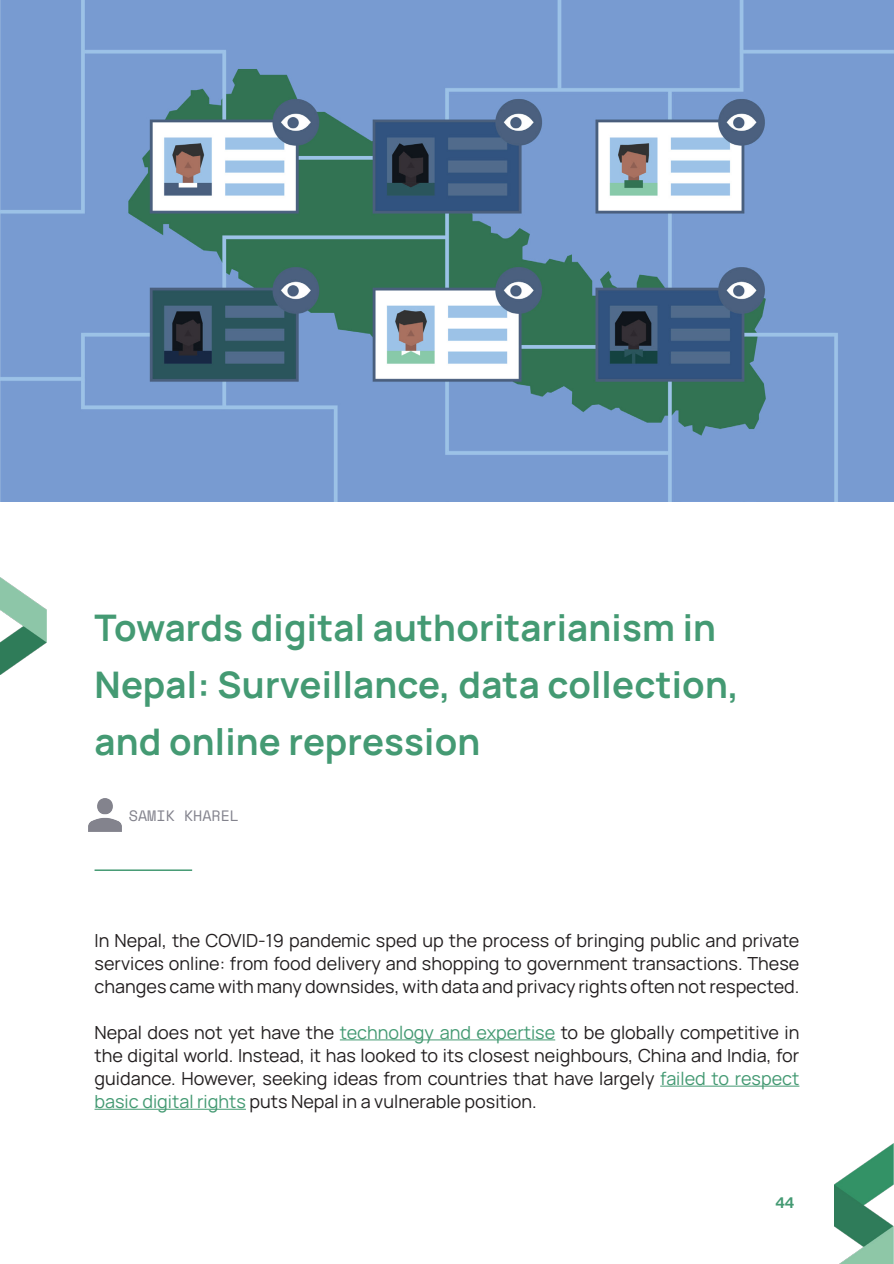
<style>
.page{position:relative;width:894px;height:1264px;background:#fff}
.page>*{position:absolute;margin:0;border:0;box-sizing:border-box;transform-origin:0 0}
.t1{font:700 36.6px/57px "Manrope";letter-spacing:.005em;color:#449a73}
.Body{font:18px/23.1px "Manrope";color:#231f20;text-align:justify}
.t2{font:15px "Space Mono";color:#83838d}
.t3{font:700 15px "Helvetica Now Display";color:#449a73}
.s1{color:#449a73}
</style>
<div class="page">
<img style="left:0;top:577px;width:47px;height:97px">
<img style="left:0;top:0;width:894px;height:501px">
<hr style="left:340px;top:1039px;width:215px;height:1px;background:#449a73">
<hr style="left:660px;top:1085px;width:139px;height:1px;background:#449a73">
<hr style="left:94px;top:1108px;width:152px;height:1px;background:#449a73">
<hr style="left:94px;top:869px;width:98px;height:1px;background:#449a73">
<img style="left:834px;top:1143px;width:60px;height:120px">
<img style="left:89px;top:798px;width:32px;height:33px">
<p class="t1" style="left:94px;top:597px;width:646px">Towards digital authoritarianism in<br>Nepal: Surveillance, data collection, and online repression</p>
<p class="t2" style="left:129px;top:804px;width:112px">SAMIK KHAREL</p>
<p class="Body" style="left:94px;top:927px;width:706px">In Nepal, the COVID-19 pandemic sped up the process of bringing public and private services online: from food delivery and shopping to government transactions. These changes came with many downsides, with data and privacy rights often not respected.</p>
<p class="Body" style="left:94px;top:1020px;width:706px">Nepal does not yet have the <span class="s1">technology and expertise</span> to be globally competitive in the digital world. Instead, it has looked to its closest neighbours, China and India, for guidance. However, seeking ideas from countries that have largely <span class="s1">failed to respect basic digital rights</span> puts Nepal in a vulnerable position.</p>
<p class="t3" style="left:775px;top:1191px;width:20px">44</p>
</div>
